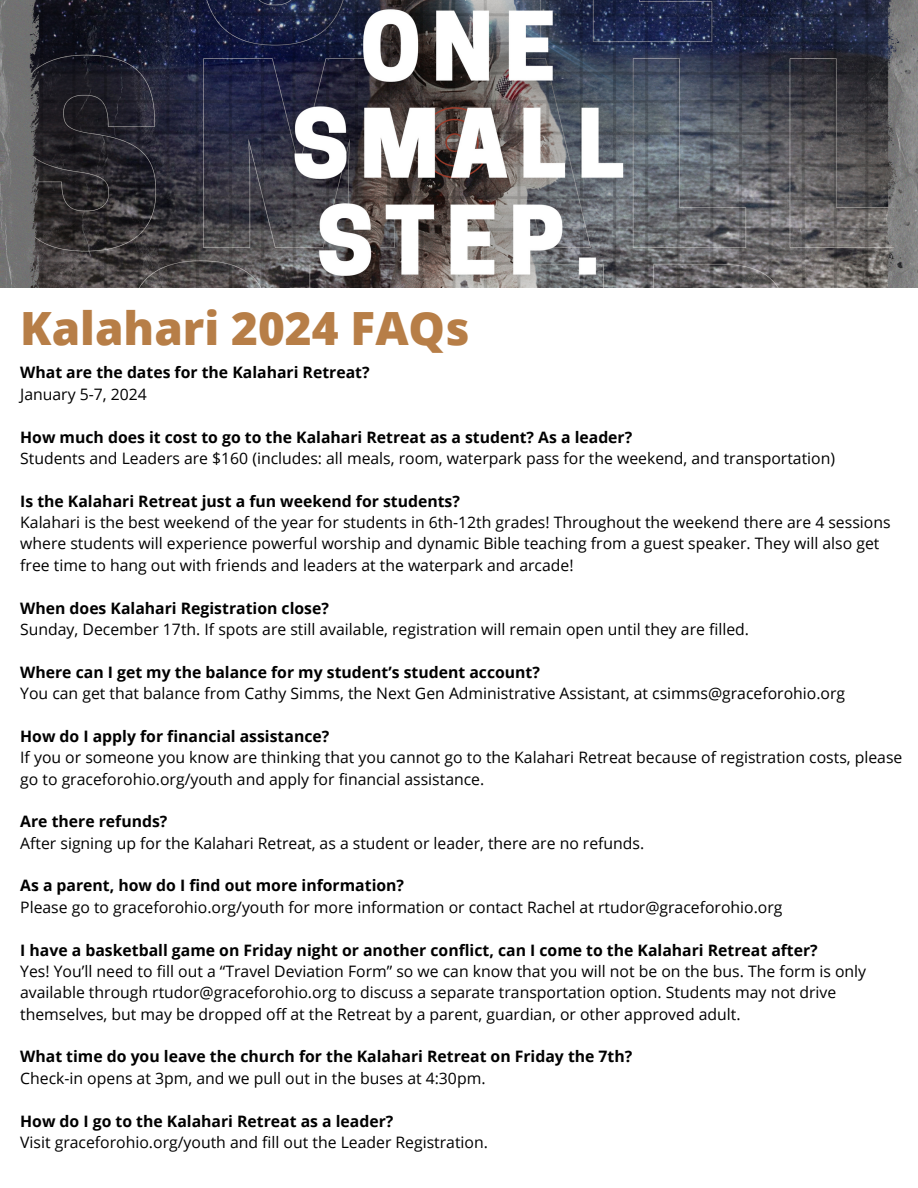
<style>
.page{position:relative;width:918px;height:1188px;background:#fff}
.page>*{position:absolute;margin:0;border:0;box-sizing:border-box;transform-origin:0 0}
.t1{font:800 45.9px "Open Sans";color:#b77e47}
.t2{font:15.75px/21.3px "Open Sans";color:#000}
.t3{font:700 15.75px "Open Sans";color:#000}
</style>
<div class="page">
<img style="left:0;top:0;width:918px;height:288px">
<p class="t1" style="left:20px;top:296px;width:451px">Kalahari 2024 FAQs</p>
<p class="t3" style="left:20px;top:362px;width:351px">What are the dates for the Kalahari Retreat?</p>
<p class="t2" style="left:20px;top:383px;width:128px">January 5-7, 2024</p>
<p class="t3" style="left:20px;top:426px;width:614px">How much does it cost to go to the Kalahari Retreat as a student? As a leader?</p>
<p class="t2" style="left:20px;top:447px;width:816px">Students and Leaders are $160 (includes: all meals, room, waterpark pass for the weekend, and transportation)</p>
<p class="t3" style="left:20px;top:490px;width:441px">Is the Kalahari Retreat just a fun weekend for students?</p>
<p class="t2" style="left:20px;top:511px;width:872px">Kalahari is the best weekend of the year for students in 6th-12th grades! Throughout the weekend there are 4 sessions where students will experience powerful worship and dynamic Bible teaching from a guest speaker. They will also get free time to hang out with friends and leaders at the waterpark and arcade!</p>
<p class="t3" style="left:20px;top:597px;width:310px">When does Kalahari Registration close?</p>
<p class="t2" style="left:20px;top:618px;width:730px">Sunday, December 17th. If spots are still available, registration will remain open until they are filled.</p>
<p class="t3" style="left:20px;top:661px;width:521px">Where can I get my the balance for my student’s student account?</p>
<p class="t2" style="left:20px;top:682px;width:826px">You can get that balance from Cathy Simms, the Next Gen Administrative Assistant, at csimms@graceforohio.org</p>
<p class="t3" style="left:20px;top:725px;width:311px">How do I apply for financial assistance?</p>
<p class="t2" style="left:20px;top:746px;width:884px">If you or someone you know are thinking that you cannot go to the Kalahari Retreat because of registration costs, please go to graceforohio.org/youth and apply for financial assistance.</p>
<p class="t3" style="left:20px;top:811px;width:149px">Are there refunds?</p>
<p class="t2" style="left:20px;top:832px;width:626px">After signing up for the Kalahari Retreat, as a student or leader, there are no refunds.</p>
<p class="t3" style="left:20px;top:875px;width:385px">As a parent, how do I find out more information?</p>
<p class="t2" style="left:20px;top:896px;width:764px">Please go to graceforohio.org/youth for more information or contact Rachel at rtudor@graceforohio.org</p>
<p class="t3" style="left:20px;top:939px;width:799px">I have a basketball game on Friday night or another conflict, can I come to the Kalahari Retreat after?</p>
<p class="t2" style="left:20px;top:960px;width:847px">Yes! You’ll need to fill out a “Travel Deviation Form” so we can know that you will not be on the bus. The form is only available through rtudor@graceforohio.org to discuss a separate transportation option. Students may not drive themselves, but may be dropped off at the Retreat by a parent, guardian, or other approved adult.</p>
<p class="t3" style="left:20px;top:1046px;width:614px">What time do you leave the church for the Kalahari Retreat on Friday the 7th?</p>
<p class="t2" style="left:20px;top:1067px;width:467px">Check-in opens at 3pm, and we pull out in the buses at 4:30pm.</p>
<p class="t3" style="left:20px;top:1110px;width:375px">How do I go to the Kalahari Retreat as a leader?</p>
<p class="t2" style="left:20px;top:1131px;width:469px">Visit graceforohio.org/youth and fill out the Leader Registration.</p>
</div>
